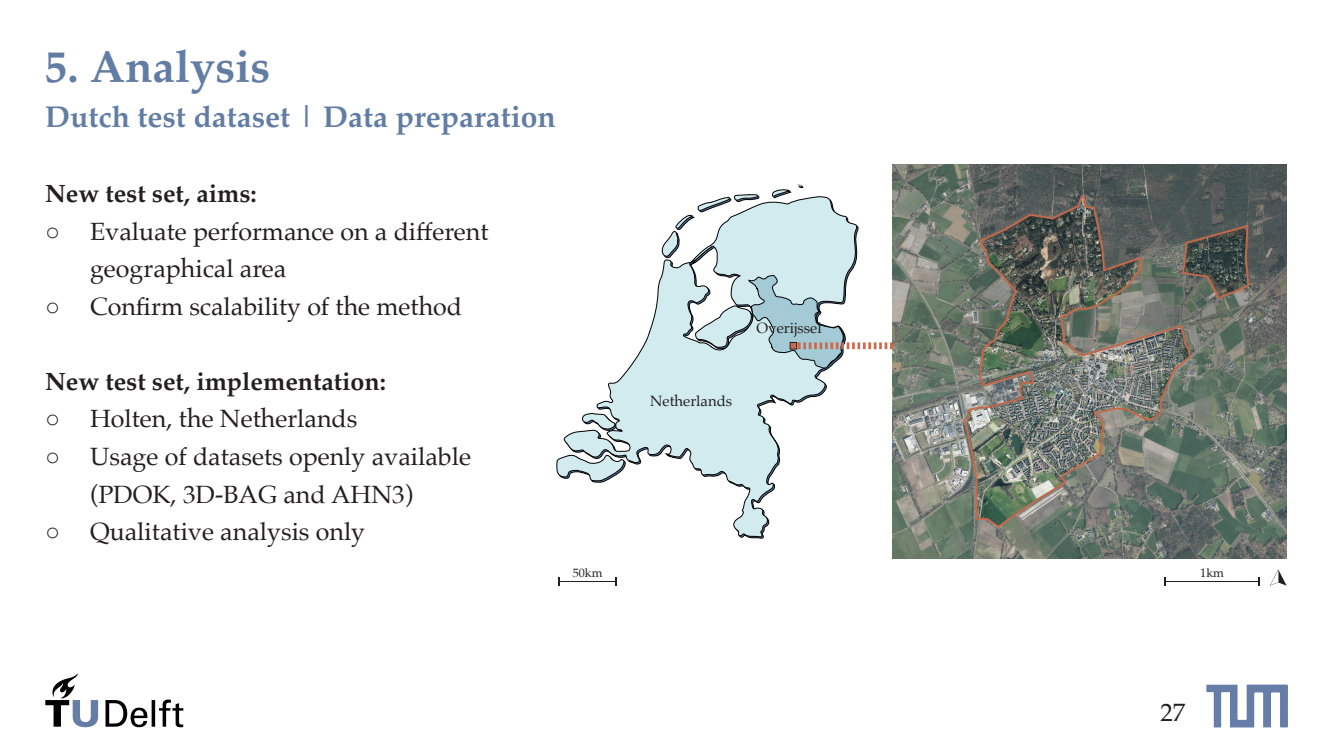
<style>
.page{position:relative;width:1333px;height:752px;background:#fff}
.page>*{position:absolute;margin:0;border:0;box-sizing:border-box;transform-origin:0 0}
.Titre{font:700 45px "Palatino";color:#627da4}
.Sub-title{font:700 30px "Palatino";color:#627da4}
.t1{font:25px "Palatino";color:#231f20}
.Standard_bold{font:700 25px "Palatino";color:#231f20}
.t2{font:14.88px "Palatino";color:#231f20}
.t3{font:12.12px "Palatino";color:#231f20}
.s1{font-family:"Arial"}
</style>
<div class="page">
<svg style="left:1206px;top:684px;width:81px;height:43px"></svg>
<svg style="left:45px;top:673px;width:53px;height:54px"></svg>
<svg style="left:105px;top:699px;width:78px;height:28px"></svg>
<img style="left:892px;top:165px;width:394px;height:393px">
<svg style="left:797px;top:184px;width:6px;height:4px"></svg>
<svg style="left:563px;top:196px;width:294px;height:341px"></svg>
<svg style="left:556px;top:453px;width:69px;height:30px"></svg>
<svg style="left:581px;top:413px;width:36px;height:19px"></svg>
<svg style="left:771px;top:189px;width:19px;height:9px"></svg>
<svg style="left:660px;top:194px;width:99px;height:70px"></svg>
<hr style="left:559px;top:581px;width:56px;height:1px;background:#231f20">
<svg style="left:1270px;top:569px;width:16px;height:16px"></svg>
<svg style="left:695px;top:274px;width:197px;height:94px"></svg>
<hr style="left:1164px;top:581px;width:95px;height:1px;background:#231f20">
<p class="Titre" style="left:45px;top:28px;width:226px">5. Analysis</p>
<p class="Sub-title" style="left:45px;top:91px;width:512px">Dutch test dataset | Data preparation</p>
<p class="Standard_bold" style="left:45px;top:172px;width:213px">New test set, aims:</p>
<p class="t1" style="left:45px;top:210px;width:445px"><span class="s1">○</span> Evaluate performance on a different</p>
<p class="t1" style="left:90px;top:248px;width:198px">geographical area</p>
<p class="t1" style="left:45px;top:285px;width:419px"><span class="s1">○</span> Confirm scalability of the method</p>
<p class="Standard_bold" style="left:45px;top:360px;width:342px">New test set, implementation:</p>
<p class="t1" style="left:45px;top:398px;width:314px"><span class="s1">○</span> Holten, the Netherlands</p>
<p class="t1" style="left:45px;top:435px;width:427px"><span class="s1">○</span> Usage of datasets openly available</p>
<p class="t1" style="left:90px;top:473px;width:324px">(PDOK, 3D-BAG and AHN3)</p>
<p class="t1" style="left:45px;top:510px;width:322px"><span class="s1">○</span> Qualitative analysis only</p>
<p class="t2" style="left:650px;top:388px;width:83px">Netherlands</p>
<p class="t2" style="left:756px;top:315px;width:67px">Overijssel</p>
<p class="t3" style="left:572px;top:563px;width:31px">50km</p>
<p class="t3" style="left:1200px;top:563px;width:25px">1km</p>
<p class="t1" style="left:1160px;top:691px;width:26px">27</p>
</div>
